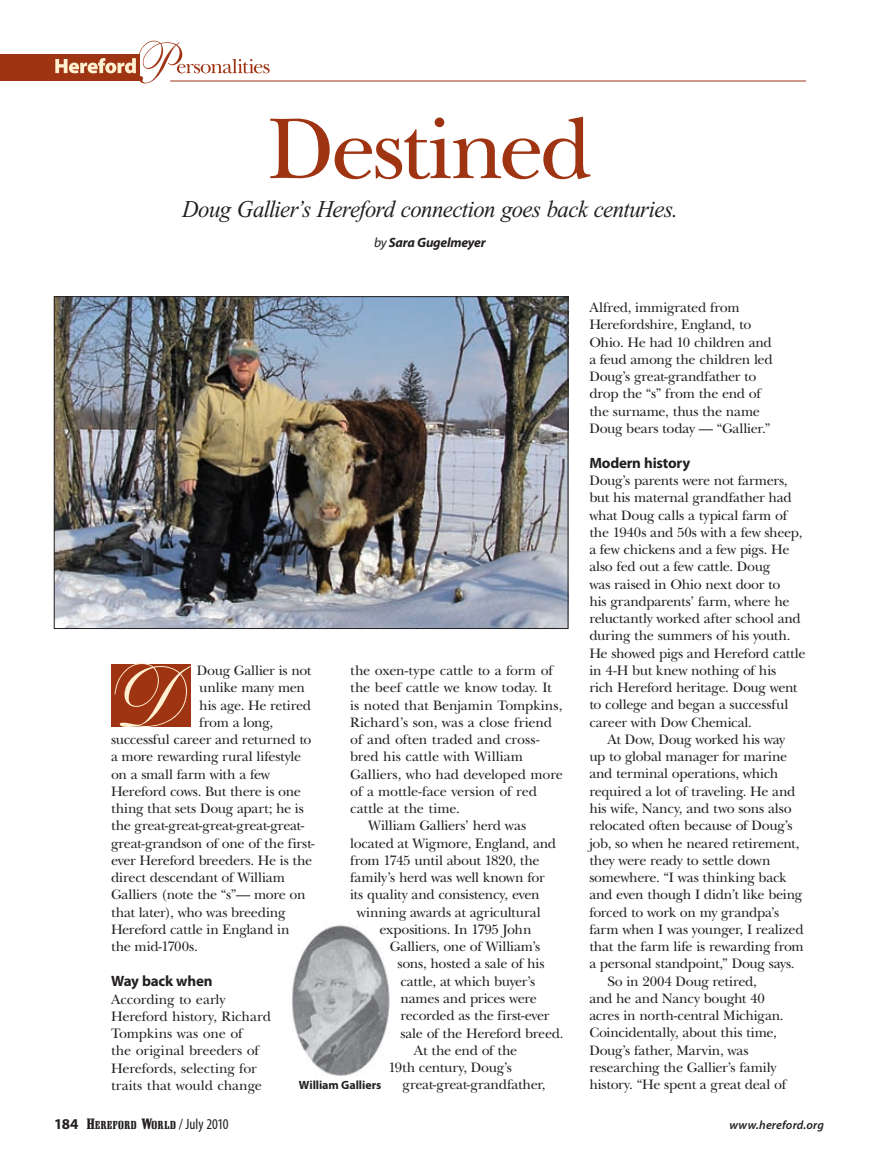
<style>
.page{position:relative;width:878px;height:1161px;background:#fff}
.page>*{position:absolute;margin:0;border:0;box-sizing:border-box;transform-origin:0 0}
.t1{font:90px "New Baskerville";letter-spacing:-.04em;color:#9f3413}
.t2{font:86.7px "Shelley Allegro Script";color:#fef0d0}
.t3{font:italic 24px "Times";letter-spacing:-.03em;color:#231f20;scale:.95 1}
.t4{font:700 15px "Myriad Pro";letter-spacing:-.015em;color:#231f20}
.t5{font:14.25px/17.2px "New Baskerville";letter-spacing:-.02em;color:#231f20}
.t6{font:14.25px "New Baskerville";letter-spacing:.005em;color:#231f20}
.t7{font:14.25px "New Baskerville";color:#231f20}
.t8{font:italic 700 13.5px "Myriad Pro";letter-spacing:-.015em;color:#231f20}
.t9{font:italic 600 12px "Myriad Pro";letter-spacing:.015em;color:#231f20}
.t10{font:700 12px "Myriad Pro";letter-spacing:-.005em;color:#231f20}
.t11{font:11.55px "Shattuck";letter-spacing:.03em;color:#231f20;scale:1.1 1}
.s1{font-weight:400}
.s2{font-family:"Myriad Pro";font-weight:700;font-size:15px}
.s3{font-size:15px}
.s4{font-family:"Myriad Pro";font-stretch:condensed;font-size:15px}
</style>
<div class="page">
<img style="left:292px;top:925px;width:97px;height:151px">
<div style="left:111px;top:664px;width:79px;height:63px;background:#9f3413"></div>
<div style="left:0;top:54px;width:140px;height:27px;background:#9f3413"></div>
<svg style="left:55px;top:41px;width:214px;height:42px"></svg>
<hr style="left:170px;top:81px;width:636px;height:1px;background:#9f3413">
<img style="left:56px;top:298px;width:510px;height:329px">
<h1 class="t1" style="left:268px;top:96px;width:326px">Destined</h1>
<h3 class="t3" style="left:182px;top:196px;width:523px">Doug Gallier’s Hereford connection goes back centuries.</h3>
<p class="t8" style="left:374px;top:234px;width:113px"><span class="s1">by</span> Sara Gugelmeyer</p>
<h2 class="t2" style="left:111px;top:647px;width:76px">D</h2>
<p class="t5" style="left:197px;top:662px;width:116px">Doug Gallier is not</p>
<p class="t5" style="left:350px;top:662px;width:204px">the oxen-type cattle to a form of</p>
<p class="t5" style="left:350px;top:679px;width:203px">the beef cattle we know today. It</p>
<p class="t5" style="left:350px;top:697px;width:214px">is noted that Benjamin Tompkins,</p>
<p class="t5" style="left:350px;top:714px;width:203px">Richard’s son, was a close friend</p>
<p class="t5" style="left:350px;top:731px;width:191px">of and often traded and cross-</p>
<p class="t6" style="left:350px;top:749px;width:174px">bred his cattle with William</p>
<p class="t5" style="left:350px;top:766px;width:214px">Galliers, who had developed more</p>
<p class="t5" style="left:350px;top:783px;width:188px">of a mottle-face version of red</p>
<p class="t7" style="left:350px;top:800px;width:111px">cattle at the time.</p>
<p class="t5" style="left:368px;top:817px;width:159px">William Galliers’ herd was</p>
<p class="t5" style="left:350px;top:835px;width:207px">located at Wigmore, England, and</p>
<p class="t5" style="left:350px;top:852px;width:191px">from 1745 until about 1820, the</p>
<p class="t5" style="left:350px;top:869px;width:196px">family’s herd was well known for</p>
<p class="t5" style="left:350px;top:886px;width:191px">its quality and consistency, even</p>
<p class="t5" style="left:357px;top:904px;width:185px">winning awards at agricultural</p>
<p class="t5" style="left:379px;top:921px;width:154px">expositions. In 1795 John</p>
<p class="t5" style="left:390px;top:938px;width:152px">Galliers, one of William’s</p>
<p class="t5" style="left:397px;top:955px;width:148px">sons, hosted a sale of his</p>
<p class="t5" style="left:400px;top:973px;width:136px">cattle, at which buyer’s</p>
<p class="t5" style="left:400px;top:990px;width:138px">names and prices were</p>
<p class="t5" style="left:400px;top:1007px;width:151px">recorded as the first-ever</p>
<p class="t5" style="left:400px;top:1024px;width:165px">sale of the Hereford breed.</p>
<p class="t5" style="left:414px;top:1042px;width:105px">At the end of the</p>
<p class="t5" style="left:388px;top:1059px;width:125px">19th century, Doug’s</p>
<p class="t5" style="left:402px;top:1076px;width:144px">great-great-grandfather,</p>
<p class="t5" style="left:199px;top:679px;width:107px">unlike many men</p>
<p class="t5" style="left:199px;top:696px;width:113px">his age. He retired</p>
<p class="t5" style="left:199px;top:714px;width:75px">from a long,</p>
<p class="t5" style="left:111px;top:731px;width:202px">successful career and returned to</p>
<p class="t5" style="left:111px;top:748px;width:192px">a more rewarding rural lifestyle</p>
<p class="t5" style="left:111px;top:765px;width:160px">on a small farm with a few</p>
<p class="t5" style="left:111px;top:783px;width:191px">Hereford cows. But there is one</p>
<p class="t5" style="left:111px;top:800px;width:194px">thing that sets Doug apart; he is</p>
<p class="t5" style="left:111px;top:817px;width:195px">the great-great-great-great-great-</p>
<p class="t5" style="left:111px;top:835px;width:205px">great-grandson of one of the first-</p>
<p class="t5" style="left:111px;top:852px;width:203px">ever Hereford breeders. He is the</p>
<p class="t5" style="left:111px;top:869px;width:175px">direct descendant of William</p>
<p class="t5" style="left:111px;top:886px;width:196px">Galliers (note the “s”— more on</p>
<p class="t5" style="left:111px;top:904px;width:176px">that later), who was breeding</p>
<p class="t5" style="left:111px;top:921px;width:180px">Hereford cattle in England in</p>
<p class="t5" style="left:111px;top:938px;width:88px">the mid-1700s.</p>
<p class="t4" style="left:111px;top:972px;width:103px">Way back when</p>
<p class="t5" style="left:111px;top:990px;width:161px">According to early<br>Hereford history, Richard<br>Tompkins was one of<br>the original breeders of<br>Herefords, selecting for traits that would change</p>
<p class="t10" style="left:299px;top:1077px;width:84px">William Galliers</p>
<p class="t5" style="left:589px;top:299px;width:185px">Alfred, immigrated from<br>Herefordshire, England, to<br>Ohio. He had 10 children and a feud among the children led<br>Doug’s great-grandfather to drop the “s” from the end of the surname, thus the name<br>Doug bears today — “Gallier.”</p>
<p class="t4" style="left:589px;top:453px;width:102px">Modern history</p>
<p class="t5" style="left:589px;top:472px;width:218px">Doug’s parents were not farmers, but his maternal grandfather had what Doug calls a typical farm of the 1940s and 50s with a few sheep, a few chickens and a few pigs. He also fed out a few cattle. Doug<br>was raised in Ohio next door to<br>his grandparents’ farm, where he reluctantly worked after school and during the summers of his youth.<br>He showed pigs and Hereford cattle in 4‑H but knew nothing of his<br>rich Hereford heritage. Doug went to college and began a successful career with Dow Chemical.</p>
<p class="t5" style="left:607px;top:731px;width:179px">At Dow, Doug worked his way</p>
<p class="t5" style="left:589px;top:748px;width:199px">up to global manager for marine</p>
<p class="t5" style="left:589px;top:765px;width:191px">and terminal operations, which</p>
<p class="t5" style="left:589px;top:783px;width:207px">required a lot of traveling. He and</p>
<p class="t5" style="left:589px;top:800px;width:204px">his wife, Nancy, and two sons also</p>
<p class="t5" style="left:589px;top:817px;width:205px">relocated often because of Doug’s</p>
<p class="t5" style="left:589px;top:834px;width:212px">job, so when he neared retirement,</p>
<p class="t5" style="left:589px;top:852px;width:183px">they were ready to settle down</p>
<p class="t5" style="left:589px;top:869px;width:199px">somewhere. “I was thinking back</p>
<p class="t5" style="left:589px;top:886px;width:214px">and even though I didn’t like being</p>
<p class="t5" style="left:589px;top:903px;width:191px">forced to work on my grandpa’s</p>
<p class="t5" style="left:589px;top:921px;width:216px">farm when I was younger, I realized</p>
<p class="t5" style="left:589px;top:938px;width:216px">that the farm life is rewarding from</p>
<p class="t5" style="left:589px;top:955px;width:207px">a personal standpoint,” Doug says.</p>
<p class="t5" style="left:607px;top:972px;width:151px">So in 2004 Doug retired,</p>
<p class="t5" style="left:589px;top:990px;width:177px">and he and Nancy bought 40</p>
<p class="t5" style="left:589px;top:1007px;width:196px">acres in north-central Michigan.</p>
<p class="t5" style="left:589px;top:1024px;width:189px">Coincidentally, about this time,</p>
<p class="t5" style="left:589px;top:1041px;width:161px">Doug’s father, Marvin, was</p>
<p class="t5" style="left:589px;top:1059px;width:189px">researching the Gallier’s family</p>
<p class="t5" style="left:589px;top:1076px;width:198px">history. “He spent a great deal of</p>
<p class="t11" style="left:54px;top:1118px;width:160px"><span class="s2">184</span> <span class="s3">H</span>EREFORD <span class="s3">W</span>ORLD <span class="s4">/ July 2010</span></p>
<p class="t9" style="left:729px;top:1117px;width:96px">www.hereford.org</p>
</div>
